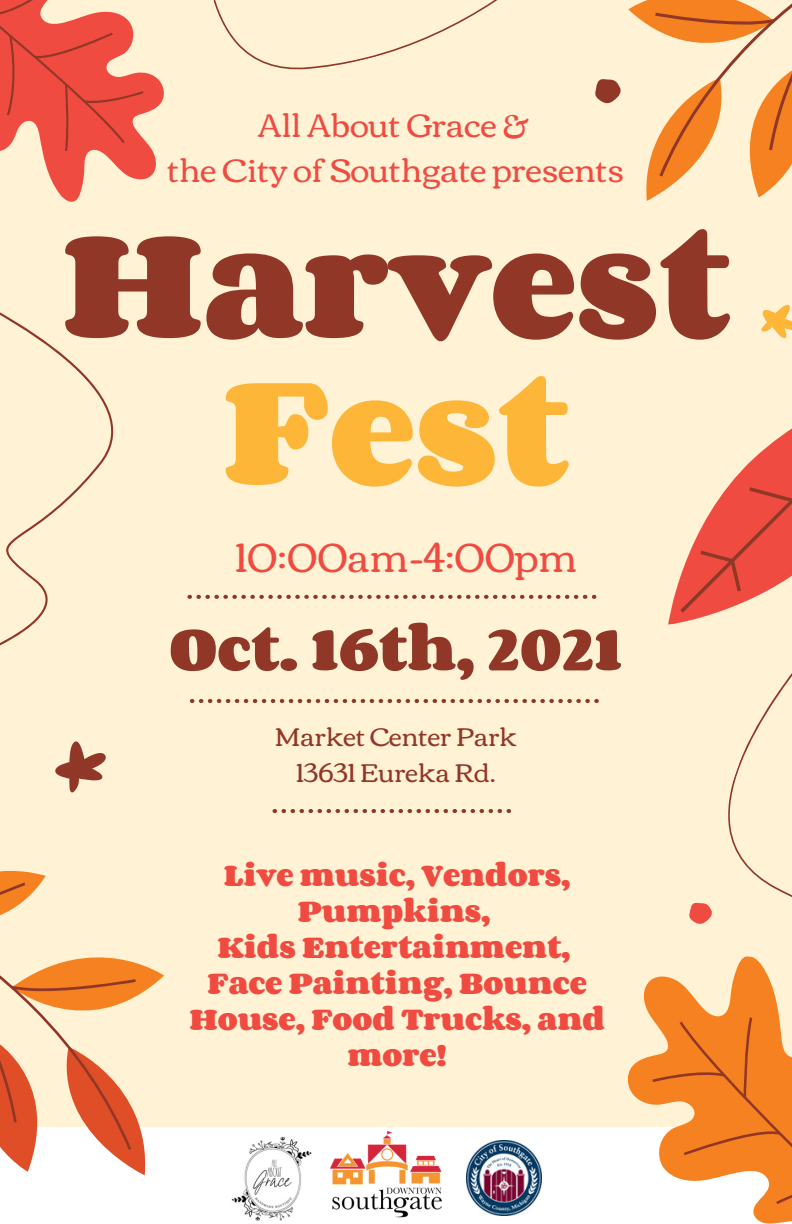
<style>
.page{position:relative;width:792px;height:1224px;background:#fff2d5}
.page>*{position:absolute;margin:0;border:0;box-sizing:border-box;transform-origin:0 0}
.t1{font:700 130.8px "Corben";color:#913727}
.t2{font:700 130.8px "Corben";color:#fdb638}
.t3{font:700 51.8px "Corben";color:#913727}
.t4{font:40.6px "Corben";color:#f04b40}
.t5{font:33px "Corben";color:#f04b40}
.t6{font:700 26px/36px "Corben";color:#f04b40;text-align:center}
.t7{font:25.8px "Corben";color:#913727}
</style>
<div class="page">
<svg style="left:0;top:0;width:164px;height:202px"></svg>
<svg style="left:628px;top:0;width:164px;height:201px"></svg>
<svg style="left:156px;top:0;width:342px;height:91px"></svg>
<svg style="left:728px;top:673px;width:64px;height:224px"></svg>
<svg style="left:0;top:312px;width:113px;height:334px"></svg>
<svg style="left:187px;top:595px;width:409px;height:4px"></svg>
<svg style="left:190px;top:699px;width:409px;height:4px"></svg>
<svg style="left:273px;top:809px;width:238px;height:4px"></svg>
<svg style="left:55px;top:741px;width:51px;height:51px"></svg>
<svg style="left:668px;top:304px;width:124px;height:321px"></svg>
<svg style="left:595px;top:79px;width:26px;height:24px"></svg>
<svg style="left:689px;top:903px;width:23px;height:21px"></svg>
<div style="left:0;top:1127px;width:792px;height:97px;background:#fff"></div>
<svg style="left:0;top:871px;width:164px;height:304px"></svg>
<img style="left:467px;top:1141px;width:75px;height:75px">
<img style="left:330px;top:1132px;width:112px;height:86px">
<img style="left:231px;top:1136px;width:81px;height:85px">
<svg style="left:628px;top:956px;width:157px;height:268px"></svg>
<svg style="left:652px;top:1017px;width:140px;height:205px"></svg>
<p class="t5" style="left:258px;top:107px;width:272px">All About Grace &amp;</p>
<p class="t5" style="left:168px;top:152px;width:458px">the City of Southgate presents</p>
<p class="t1" style="left:62px;top:216px;width:670px">Harvest</p>
<p class="t2" style="left:223px;top:363px;width:347px">Fest</p>
<p class="t4" style="left:235px;top:534px;width:343px">10:00am-4:00pm</p>
<p class="t3" style="left:169px;top:622px;width:455px">Oct. 16th, 2021</p>
<p class="t7" style="left:275px;top:722px;width:244px">Market Center Park</p>
<p class="t7" style="left:296px;top:758px;width:201px">13631 Eureka Rd.</p>
<p class="t6" style="left:224px;top:859px;width:348px">Live music, Vendors,<br>Pumpkins,</p>
<p class="t6" style="left:217px;top:931px;width:355px">Kids Entertainment,</p>
<p class="t6" style="left:189px;top:967px;width:417px">Face Painting, Bounce<br>House, Food Trucks, and more!</p>
</div>
